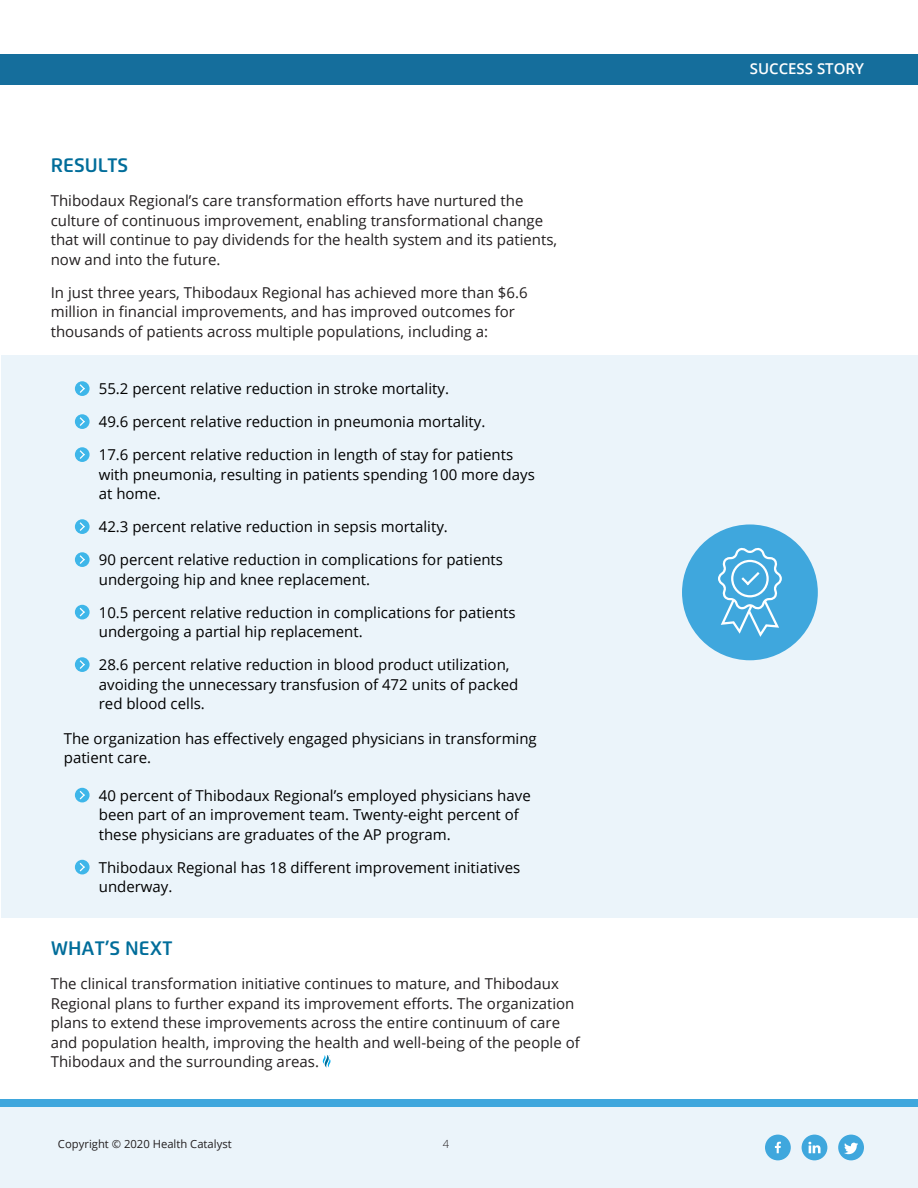
<style>
.page{position:relative;width:918px;height:1188px;background:#fff}
.page>*{position:absolute;margin:0;border:0;box-sizing:border-box;transform-origin:0 0}
.t1{font:600 19.5px "Flexo";color:#006d9a}
.t2{font:15px/19.5px "Open Sans";color:#000}
.t3{font:15px/19.5px "Open Sans";color:#231f20}
.t4{font:600 15px "Open Sans";color:#fff}
.t5{font:11.25px "Open Sans";color:#231f20}
.t6{font:300 11.25px "Open Sans";color:#231f20}
</style>
<div class="page">
<div style="left:0;top:1107px;width:918px;height:81px;background:#ebf4fa"></div>
<div style="left:0;top:1099px;width:917px;height:8px;background:#3fa7dd"></div>
<div style="left:765px;top:1135px;width:26px;height:25px;background:#3fa7dd;border-radius:50%"></div>
<svg style="left:775px;top:1142px;width:6px;height:11px"></svg>
<div style="left:802px;top:1135px;width:25px;height:25px;background:#3fa7dd;border-radius:50%"></div>
<svg style="left:808px;top:1142px;width:13px;height:11px"></svg>
<div style="left:838px;top:1135px;width:26px;height:25px;background:#3fa7dd;border-radius:50%"></div>
<svg style="left:844px;top:1143px;width:14px;height:11px"></svg>
<div style="left:0;top:54px;width:918px;height:31px;background:#156e9c"></div>
<svg style="left:323px;top:1055px;width:8px;height:13px"></svg>
<div style="left:1px;top:355px;width:916px;height:563px;background:#ebf4fa"></div>
<div style="left:682px;top:524px;width:136px;height:136px;background:#3fa7dd;border-radius:50%"></div>
<svg style="left:718px;top:548px;width:64px;height:89px"></svg>
<svg style="left:75px;top:447px;width:15px;height:15px"></svg>
<svg style="left:78px;top:449px;width:8px;height:11px"></svg>
<svg style="left:75px;top:414px;width:15px;height:15px"></svg>
<svg style="left:78px;top:416px;width:8px;height:11px"></svg>
<div style="left:75px;top:605px;width:15px;height:14px;background:#3eb6e9;border-radius:50%"></div>
<svg style="left:79px;top:608px;width:6px;height:9px"></svg>
<svg style="left:75px;top:552px;width:15px;height:15px"></svg>
<svg style="left:78px;top:554px;width:8px;height:11px"></svg>
<svg style="left:75px;top:657px;width:15px;height:15px"></svg>
<svg style="left:78px;top:659px;width:8px;height:11px"></svg>
<div style="left:75px;top:788px;width:15px;height:14px;background:#3eb6e9;border-radius:50%"></div>
<svg style="left:79px;top:791px;width:6px;height:9px"></svg>
<div style="left:75px;top:860px;width:15px;height:14px;background:#3eb6e9;border-radius:50%"></div>
<svg style="left:79px;top:863px;width:6px;height:9px"></svg>
<svg style="left:75px;top:519px;width:15px;height:15px"></svg>
<svg style="left:78px;top:521px;width:8px;height:11px"></svg>
<svg style="left:75px;top:381px;width:15px;height:15px"></svg>
<svg style="left:78px;top:383px;width:8px;height:11px"></svg>
<h1 class="t1" style="left:51px;top:153px;width:79px">RESULTS</h1>
<p class="t3" style="left:51px;top:191px;width:508px">Thibodaux Regional’s care transformation efforts have nurtured the culture of continuous improvement, enabling transformational change that will continue to pay dividends for the health system and its patients, now and into the future.</p>
<p class="t3" style="left:51px;top:282px;width:478px">In just three years, Thibodaux Regional has achieved more than $6.6 million in financial improvements, and has improved outcomes for thousands of patients across multiple populations, including a:</p>
<p class="t2" style="left:79px;top:379px;width:372px">• 55.2 percent relative reduction in stroke mortality.</p>
<p class="t2" style="left:79px;top:412px;width:408px">• 49.6 percent relative reduction in pneumonia mortality.</p>
<p class="t2" style="left:99px;top:445px;width:438px;text-indent:-20px">• 17.6 percent relative reduction in length of stay for patients with pneumonia, resulting in patients spending 100 more days at home.</p>
<p class="t2" style="left:79px;top:517px;width:371px">• 42.3 percent relative reduction in sepsis mortality.</p>
<p class="t2" style="left:99px;top:550px;width:406px;text-indent:-20px">• 90 percent relative reduction in complications for patients undergoing hip and knee replacement.</p>
<p class="t2" style="left:99px;top:602px;width:418px;text-indent:-20px">• 10.5 percent relative reduction in complications for patients undergoing a partial hip replacement.</p>
<p class="t2" style="left:99px;top:655px;width:421px;text-indent:-20px">• 28.6 percent relative reduction in blood product utilization, avoiding the unnecessary transfusion of 472 units of packed red blood cells.</p>
<p class="t2" style="left:64px;top:728px;width:475px">The organization has effectively engaged physicians in transforming patient care.</p>
<p class="t2" style="left:99px;top:785px;width:433px;text-indent:-20px">• 40 percent of Thibodaux Regional’s employed physicians have been part of an improvement team. Twenty-eight percent of these physicians are graduates of the AP program.</p>
<p class="t2" style="left:99px;top:857px;width:423px;text-indent:-20px">• Thibodaux Regional has 18 different improvement initiatives underway.</p>
<h1 class="t1" style="left:51px;top:936px;width:123px">WHAT’S NEXT</h1>
<p class="t3" style="left:51px;top:974px;width:531px">The clinical transformation initiative continues to mature, and Thibodaux Regional plans to further expand its improvement efforts. The organization plans to extend these improvements across the entire continuum of care and population health, improving the health and well-being of the people of Thibodaux and the surrounding areas.</p>
<p class="t5" style="left:58px;top:1136px;width:175px">Copyright © 2020 Health Catalyst</p>
<p class="t6" style="left:443px;top:1136px;width:8px">4</p>
<p class="t4" style="left:750px;top:58px;width:116px">SUCCESS STORY</p>
</div>
